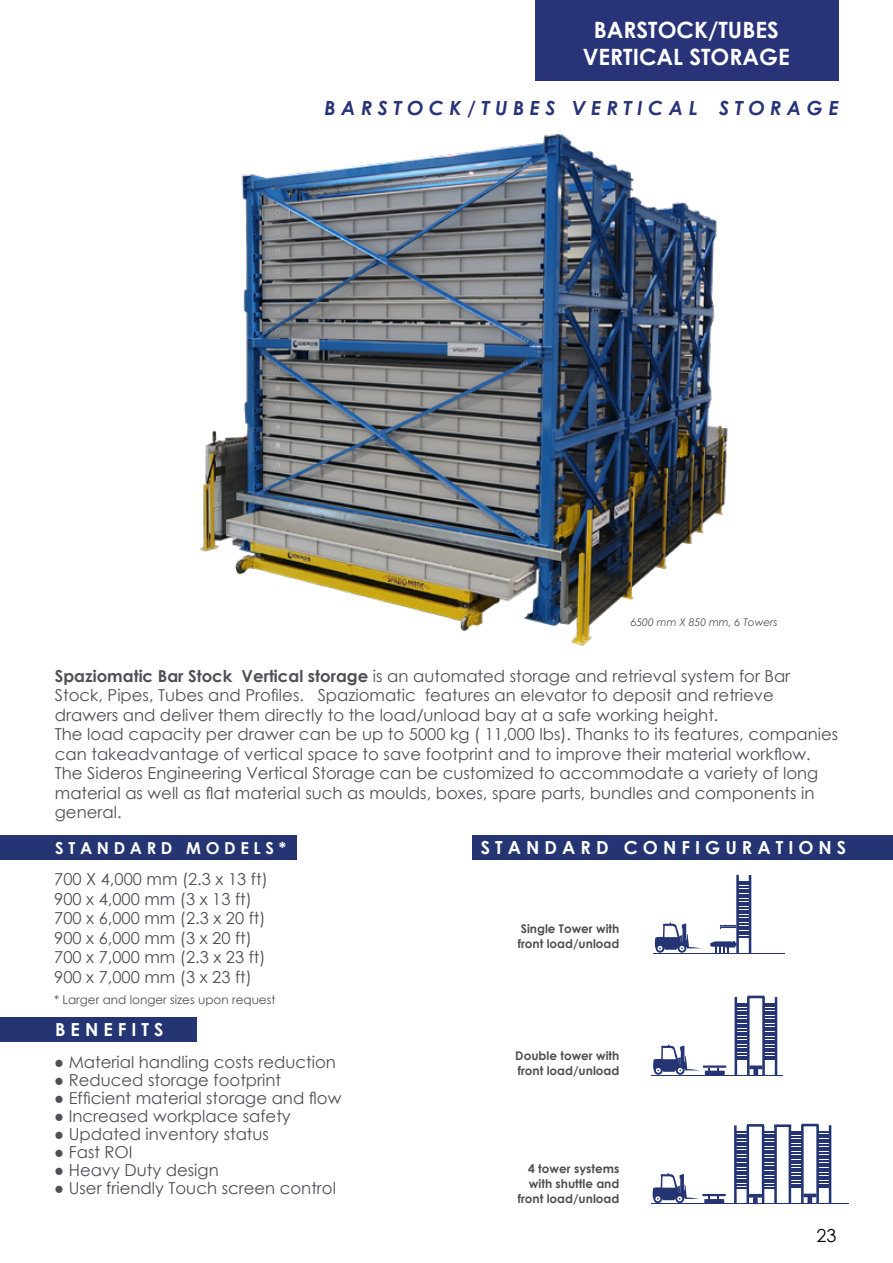
<style>
.page{position:relative;width:893px;height:1263px;background:#fff}
.page>*{position:absolute;margin:0;border:0;box-sizing:border-box;transform-origin:0 0}
.t1{font:700 22.5px/27px "Century Gothic";color:#fff;text-align:center}
.t2{font:italic 700 19.5px "Century Gothic";color:#283378}
.t3{font:700 18px "Century Gothic";color:#fff}
.t4{font:18px "Century Gothic";color:#000}
.t5{font:16.5px/19.5px "Century Gothic";color:#504f55}
.t6{font:700 16.5px "Century Gothic";color:#fff}
.t7{font:700 12px/15px "Century Gothic";color:#504f55}
.t8{font:12px "Century Gothic";color:#504f55}
.t9{font:italic 10.5px "Century Gothic";color:#504f55}
.s1{font-weight:700}
</style>
<div class="page">
<div style="left:536px;top:0;width:303px;height:81px;background:#283378"></div>
<div style="left:0;top:1017px;width:197px;height:25px;background:#253574"></div>
<div style="left:0;top:836px;width:297px;height:24px;background:#253574"></div>
<img style="left:200px;top:134px;width:528px;height:512px">
<hr style="left:749px;top:875px;width:2px;height:78px;background:#253573">
<hr style="left:736px;top:875px;width:3px;height:78px;background:#253573">
<hr style="left:653px;top:953px;width:131px;height:1px;background:#253573">
<svg style="left:654px;top:922px;width:47px;height:31px"></svg>
<svg style="left:710px;top:881px;width:39px;height:72px"></svg>
<hr style="left:711px;top:943px;width:25px;height:3px;background:#253573">
<hr style="left:747px;top:997px;width:3px;height:78px;background:#253573">
<hr style="left:735px;top:997px;width:2px;height:78px;background:#253573">
<hr style="left:775px;top:997px;width:2px;height:78px;background:#253573">
<hr style="left:762px;top:997px;width:3px;height:78px;background:#253573">
<hr style="left:652px;top:1075px;width:131px;height:1px;background:#253573">
<svg style="left:653px;top:1044px;width:46px;height:31px"></svg>
<hr style="left:703px;top:1065px;width:23px;height:3px;background:#253573">
<div style="left:705px;top:1070px;width:20px;height:5px;background:#253573"></div>
<svg style="left:737px;top:996px;width:39px;height:64px"></svg>
<svg style="left:753px;top:1069px;width:5px;height:6px"></svg>
<svg style="left:749px;top:1065px;width:13px;height:4px"></svg>
<hr style="left:746px;top:1125px;width:3px;height:78px;background:#253573">
<hr style="left:734px;top:1125px;width:3px;height:78px;background:#253573">
<svg style="left:736px;top:1131px;width:11px;height:57px"></svg>
<hr style="left:774px;top:1125px;width:3px;height:79px;background:#253573">
<hr style="left:762px;top:1125px;width:2px;height:78px;background:#253573">
<svg style="left:764px;top:1131px;width:11px;height:57px"></svg>
<hr style="left:651px;top:1203px;width:198px;height:1px;background:#253573">
<svg style="left:652px;top:1173px;width:47px;height:30px"></svg>
<hr style="left:702px;top:1194px;width:24px;height:2px;background:#253573">
<hr style="left:704px;top:1199px;width:20px;height:4px;background:#253573">
<hr style="left:747px;top:1124px;width:17px;height:3px;background:#253573">
<hr style="left:774px;top:1124px;width:17px;height:3px;background:#253573">
<svg style="left:749px;top:1194px;width:13px;height:9px"></svg>
<hr style="left:801px;top:1125px;width:3px;height:78px;background:#253573">
<hr style="left:789px;top:1125px;width:2px;height:78px;background:#253573">
<hr style="left:829px;top:1125px;width:2px;height:78px;background:#253573">
<hr style="left:816px;top:1125px;width:3px;height:78px;background:#253573">
<svg style="left:790px;top:1124px;width:40px;height:64px"></svg>
<svg style="left:807px;top:1197px;width:5px;height:6px"></svg>
<svg style="left:803px;top:1193px;width:13px;height:4px"></svg>
<div style="left:472px;top:835px;width:421px;height:24px;background:#253574"></div>
<h1 class="t1" style="left:583px;top:15px;width:208px">BARSTOCK/TUBES<br>VERTICAL STORAGE</h1>
<p class="t2" style="left:324px;top:93px;width:516px">B A R S T O C K / T U B E S V E R T I C A L S T O R A G E</p>
<p class="t9" style="left:631px;top:615px;width:148px">6500 mm X 850 mm, 6 Towers</p>
<p class="t5" style="left:55px;top:666px;width:785px"><span class="s1">Spaziomatic Bar Stock Vertical storage</span> is an automated storage and retrieval system for Bar Stock, Pipes, Tubes and Profiles. Spaziomatic features an elevator to deposit and retrieve drawers and deliver them directly to the load/unload bay at a safe working height.<br>The load capacity per drawer can be up to 5000 kg ( 11,000 lbs). Thanks to its features, companies can takeadvantage of vertical space to save footprint and to improve their material workflow.<br>The Sideros Engineering Vertical Storage can be customized to accommodate a variety of long material as well as flat material such as moulds, boxes, spare parts, bundles and components in general.</p>
<p class="t6" style="left:55px;top:835px;width:232px">S T A N D A R D M O D E L S *</p>
<p class="t5" style="left:54px;top:869px;width:215px">700 X 4,000 mm (2.3 x 13 ft)<br>900 x 4,000 mm (3 x 13 ft)<br>700 x 6,000 mm (2.3 x 20 ft)<br>900 x 6,000 mm (3 x 20 ft)<br>700 x 7,000 mm (2.3 x 23 ft)<br>900 x 7,000 mm (3 x 23 ft)</p>
<p class="t8" style="left:54px;top:991px;width:223px">* Larger and longer sizes upon request</p>
<p class="t3" style="left:55px;top:1016px;width:110px">B E N E F I T S</p>
<p class="t5" style="left:54px;top:1051px;width:283px">● Material handling costs reduction</p>
<p class="t5" style="left:54px;top:1069px;width:228px">● Reduced storage footprint</p>
<p class="t5" style="left:54px;top:1087px;width:289px">● Efficient material storage and flow</p>
<p class="t5" style="left:54px;top:1105px;width:238px">● Increased workplace safety</p>
<p class="t5" style="left:54px;top:1123px;width:216px">● Updated inventory status</p>
<p class="t5" style="left:54px;top:1141px;width:80px">● Fast ROI</p>
<p class="t5" style="left:54px;top:1159px;width:166px">● Heavy Duty design</p>
<p class="t5" style="left:54px;top:1177px;width:283px">● User friendly Touch screen control</p>
<p class="t3" style="left:481px;top:833px;width:367px">S T A N D A R D C O N F I G U R A T I O N S</p>
<p class="t7" style="left:518px;top:920px;width:103px">Single Tower with front load/unload</p>
<p class="t7" style="left:515px;top:1047px;width:106px">Double tower with front load/unload</p>
<p class="t7" style="left:518px;top:1161px;width:103px;text-align:right">4 tower systems with shuttle and front load/unload</p>
<p class="t4" style="left:816px;top:1223px;width:21px">23</p>
</div>
